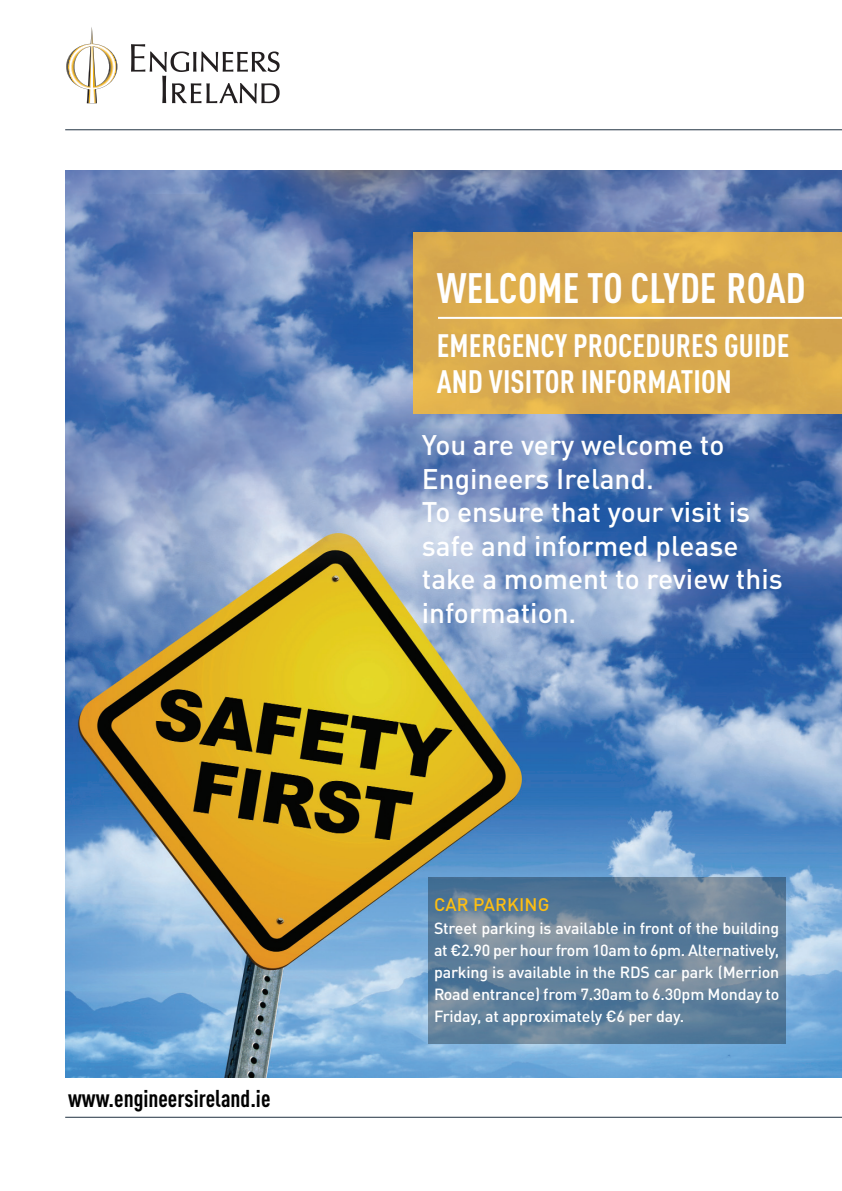
<style>
.page{position:relative;width:842px;height:1191px;background:#fff}
.page>*{position:absolute;margin:0;border:0;box-sizing:border-box;transform-origin:0 0}
.t1{font:700 condensed 42px "DINOT";color:#fff}
.t2{font:700 condensed 32px/36px "DINOT";letter-spacing:.005em;color:#fff}
.t3{font:500 28px/33.6px "DINOT";color:#fff}
.t4{font:700 condensed 24px "DINOT";color:#010101}
.t5{font:500 18px "DINOT";letter-spacing:.01em;color:#fdbe12}
.t6{font:500 16px/22px "DINOT";letter-spacing:-.01em;color:#fff;text-align:justify}
</style>
<div class="page">
<img style="left:65px;top:170px;width:777px;height:907px">
<hr style="left:65px;top:129px;width:777px;height:1px;background:#213242">
<hr style="left:65px;top:1116px;width:777px;height:1px;background:#213242">
<svg style="left:66px;top:27px;width:51px;height:76px"></svg>
<svg style="left:131px;top:44px;width:149px;height:59px"></svg>
<img style="left:414px;top:232px;width:428px;height:182px">
<hr style="left:438px;top:317px;width:404px;height:2px;background:#fff">
<img style="left:428px;top:877px;width:357px;height:166px">
<h3 class="t4" style="left:68px;top:1090px;width:204px">www.engineersireland.ie</h3>
<h1 class="t1" style="left:437px;top:273px;width:370px">WELCOME TO CLYDE ROAD</h1>
<h2 class="t2" style="left:437px;top:330px;width:354px">EMERGENCY PROCEDURES GUIDE<br>AND VISITOR INFORMATION</h2>
<h3 class="t3" style="left:422px;top:431px;width:362px">You are very welcome to<br>Engineers Ireland.<br>To ensure that your visit is safe and informed please take a moment to review this information.</h3>
<p class="t5" style="left:434px;top:898px;width:117px">CAR PARKING</p>
<p class="t6" style="left:434px;top:918px;width:347px">Street parking is available in front of the building at €2.90 per hour from 10am to 6pm. Alternatively, parking is available in the RDS car park (Merrion Road entrance) from 7.30am to 6.30pm Monday to Friday, at approximately €6 per day.</p>
</div>
